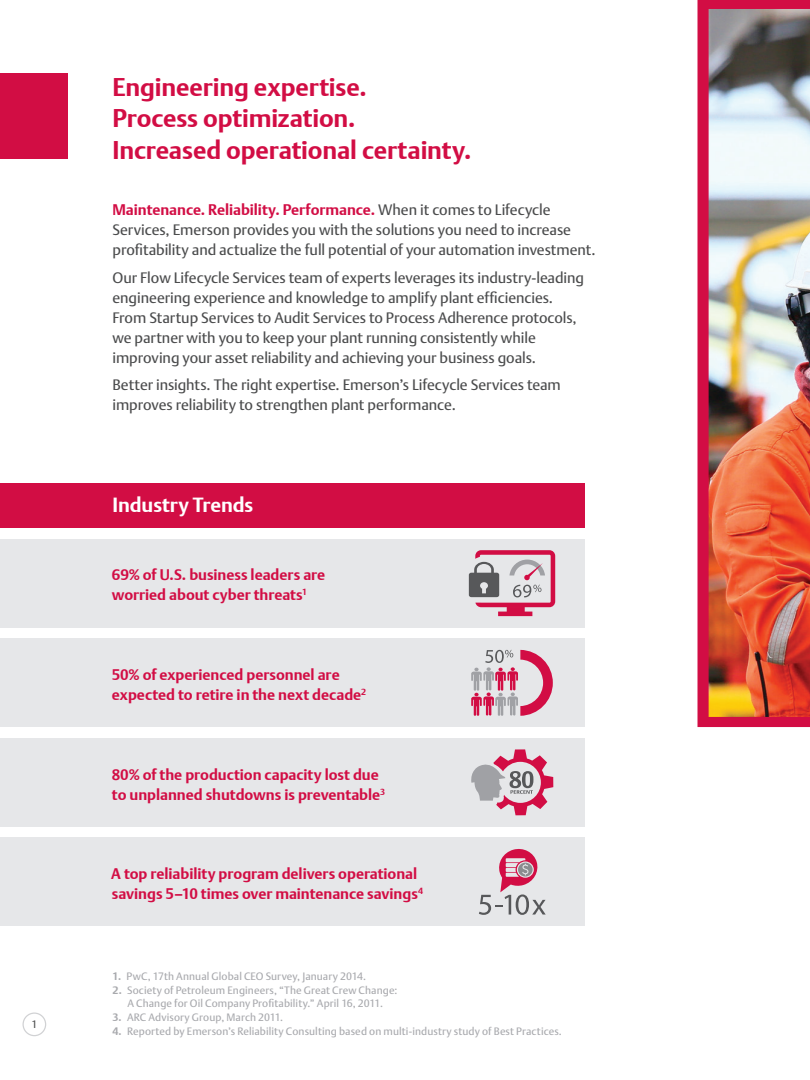
<style>
.page{position:relative;width:810px;height:1080px;background:#fff}
.page>*{position:absolute;margin:0;border:0;box-sizing:border-box;transform-origin:0 0}
.t1{font:25px/31.2px "DTL Argo T Bold";letter-spacing:-.005em;color:#d20d44}
.t2{font:20px "DTL Argo T Bold";letter-spacing:-.005em;color:#fff}
.t3{font:15px/20px "DTL Argo T";letter-spacing:-.005em;color:#4b4c4d}
.t4{font:15px/20px "DTL Argo T Bold";color:#d20d44}
.t5{font:10.62px/13.8px "DTL Argo T";letter-spacing:.01em;color:#a8a9ad;text-align:center}
.t6{font:10.62px "DTL Argo T";color:#4b4c4d}
.s1{font-family:"DTL Argo T Bold";color:#d20d44}
.s2{font-family:"DTL Argo T Bold"}
</style>
<div class="page">
<div style="left:22px;top:1012px;width:24px;height:24px;border:1px solid #d1d2d4;border-radius:50%"></div>
<div style="left:0;top:73px;width:68px;height:85px;background:#d20d44"></div>
<img style="left:698px;top:0;width:112px;height:727px">
<div style="left:0;top:539px;width:585px;height:88px;background:#e6e7e9"></div>
<div style="left:0;top:639px;width:585px;height:88px;background:#e6e7e9"></div>
<div style="left:0;top:738px;width:585px;height:89px;background:#e6e7e9"></div>
<div style="left:0;top:838px;width:585px;height:88px;background:#e6e7e9"></div>
<div style="left:0;top:483px;width:585px;height:45px;background:#d20d44"></div>
<hr style="left:498px;top:612px;width:34px;height:4px;background:#d20d44">
<div style="left:507px;top:607px;width:18px;height:8px;background:#d20d44"></div>
<svg style="left:469px;top:550px;width:86px;height:57px"></svg>
<svg style="left:471px;top:650px;width:82px;height:66px"></svg>
<svg style="left:471px;top:749px;width:82px;height:66px"></svg>
<svg style="left:479px;top:849px;width:67px;height:66px"></svg>
<p class="t6" style="left:31px;top:1018px;width:7px">1</p>
<p class="t1" style="left:112px;top:71px;width:360px">Engineering expertise.<br>Process optimization.<br>Increased operational certainty.</p>
<p class="t3" style="left:112px;top:200px;width:485px"><span class="s1">Maintenance. Reliability. Performance.</span> When it comes to Lifecycle<br>Services, Emerson provides you with the solutions you need to increase profitability and actualize the full potential of your automation investment.</p>
<p class="t3" style="left:112px;top:267px;width:473px">Our Flow Lifecycle Services team of experts leverages its industry-leading engineering experience and knowledge to amplify plant efficiencies.<br>From Startup Services to Audit Services to Process Adherence protocols, we partner with you to keep your plant running consistently while improving your asset reliability and achieving your business goals.</p>
<p class="t3" style="left:112px;top:375px;width:450px">Better insights. The right expertise. Emerson’s Lifecycle Services team improves reliability to strengthen plant performance.</p>
<p class="t2" style="left:112px;top:493px;width:142px">Industry Trends</p>
<p class="t4" style="left:112px;top:565px;width:215px">69% of U.S. business leaders are worried about cyber threats<sup>1</sup></p>
<p class="t4" style="left:112px;top:665px;width:256px">50% of experienced personnel are expected to retire in the next decade<sup>2</sup></p>
<p class="t4" style="left:112px;top:764px;width:275px">80% of the production capacity lost due to unplanned shutdowns is preventable<sup>3</sup></p>
<p class="t4" style="left:111px;top:864px;width:313px">A top reliability program delivers operational savings 5–10 times over maintenance savings<sup>4</sup></p>
<p class="t5" style="left:112px;top:969px;width:255px"><span class="s2">1.</span> PwC, 17th Annual Global CEO Survey, January 2014.</p>
<p class="t5" style="left:112px;top:983px;width:286px"><span class="s2">2.</span> Society of Petroleum Engineers, “The Great Crew Change:<br>A Change for Oil Company Profitability.” April 16, 2011.</p>
<p class="t5" style="left:112px;top:1010px;width:172px"><span class="s2">3.</span> ARC Advisory Group, March 2011.</p>
<p class="t5" style="left:112px;top:1024px;width:451px"><span class="s2">4.</span> Reported by Emerson’s Reliability Consulting based on multi-industry study of Best Practices.</p>
</div>
